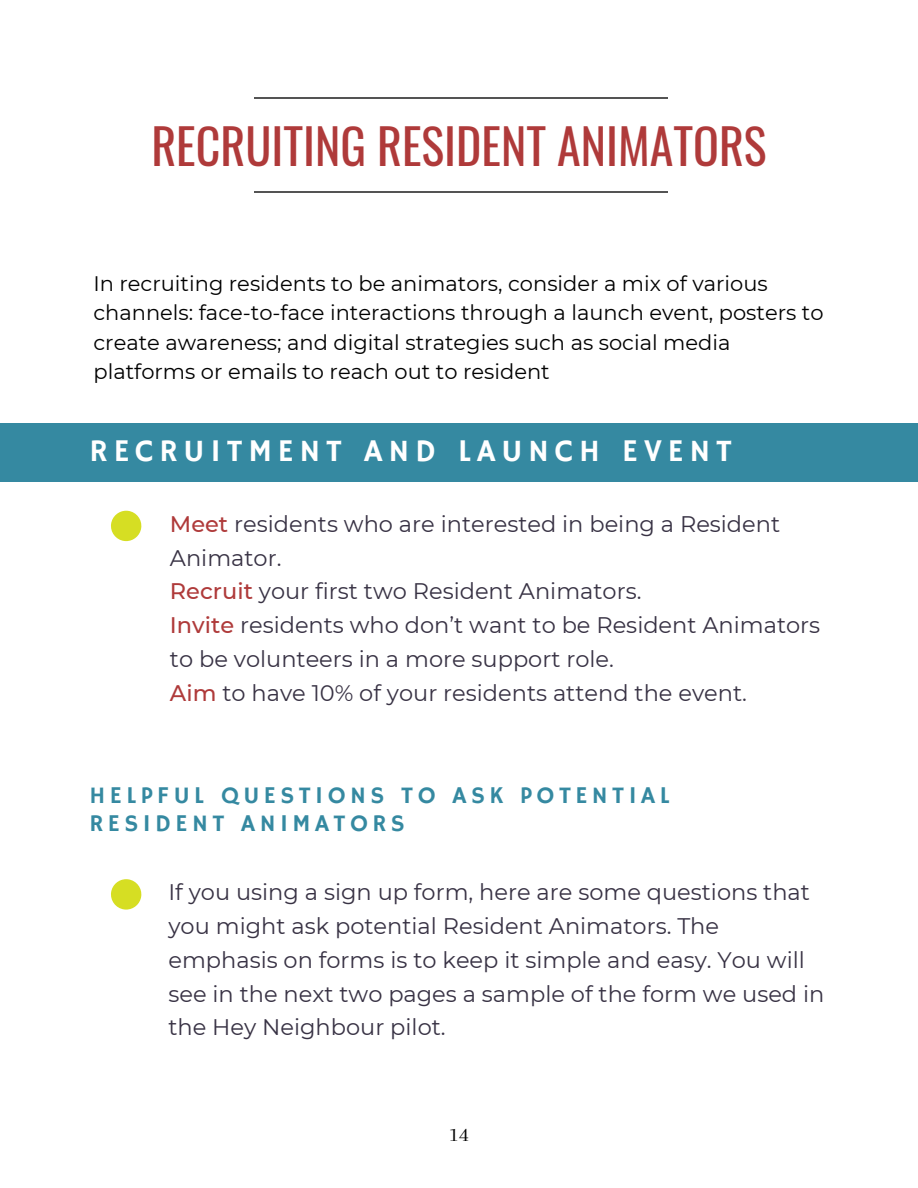
<style>
.page{position:relative;width:918px;height:1188px;background:#fff}
.page>*{position:absolute;margin:0;border:0;box-sizing:border-box;transform-origin:0 0}
.t1{font:48px "Oswald";color:#af3a3a}
.t2{font:31.5px "Hammersmith One";letter-spacing:.185em;color:#fff}
.t3{font:24px/28px "Hammersmith One";letter-spacing:.185em;color:#3589a1}
.t4{font:22.5px/33.8px "Montserrat";color:#383244}
.t5{font:21px/29.2px "Montserrat";color:#000}
.t6{font:21px "Arapey";color:#000}
.s1{font-weight:500;color:#af3a3a}
</style>
<div class="page">
<hr style="left:254px;top:191px;width:414px;height:1px;background:#545454">
<hr style="left:254px;top:97px;width:414px;height:1px;background:#545454">
<div style="left:0;top:423px;width:918px;height:59px;background:#3589a1"></div>
<svg style="left:111px;top:511px;width:30px;height:30px"></svg>
<svg style="left:111px;top:879px;width:30px;height:31px"></svg>
<h1 class="t1" style="left:151px;top:109px;width:617px">RECRUITING RESIDENT ANIMATORS</h1>
<p class="t5" style="left:93px;top:269px;width:732px">In recruiting residents to be animators, consider a mix of various channels: face-to-face interactions through a launch event, posters to create awareness; and digital strategies such as social media platforms or emails to reach out to resident</p>
<h2 class="t2" style="left:90px;top:433px;width:644px">RECRUITMENT AND LAUNCH EVENT</h2>
<p class="t4" style="left:170px;top:507px;width:652px"><span class="s1">Meet</span> residents who are interested in being a Resident Animator.<br><span class="s1">Recruit</span> your first two Resident Animators.<br><span class="s1">Invite</span> residents who don’t want to be Resident Animators to be volunteers in a more support role.<br><span class="s1">Aim</span> to have 10% of your residents attend the event.</p>
<p class="t3" style="left:90px;top:782px;width:582px">HELPFUL QUESTIONS TO ASK POTENTIAL<br>RESIDENT ANIMATORS</p>
<p class="t4" style="left:168px;top:875px;width:657px">If you using a sign up form, here are some questions that you might ask potential Resident Animators. The emphasis on forms is to keep it simple and easy. You will see in the next two pages a sample of the form we used in the Hey Neighbour pilot.</p>
<p class="t6" style="left:449px;top:1123px;width:21px">14</p>
</div>
